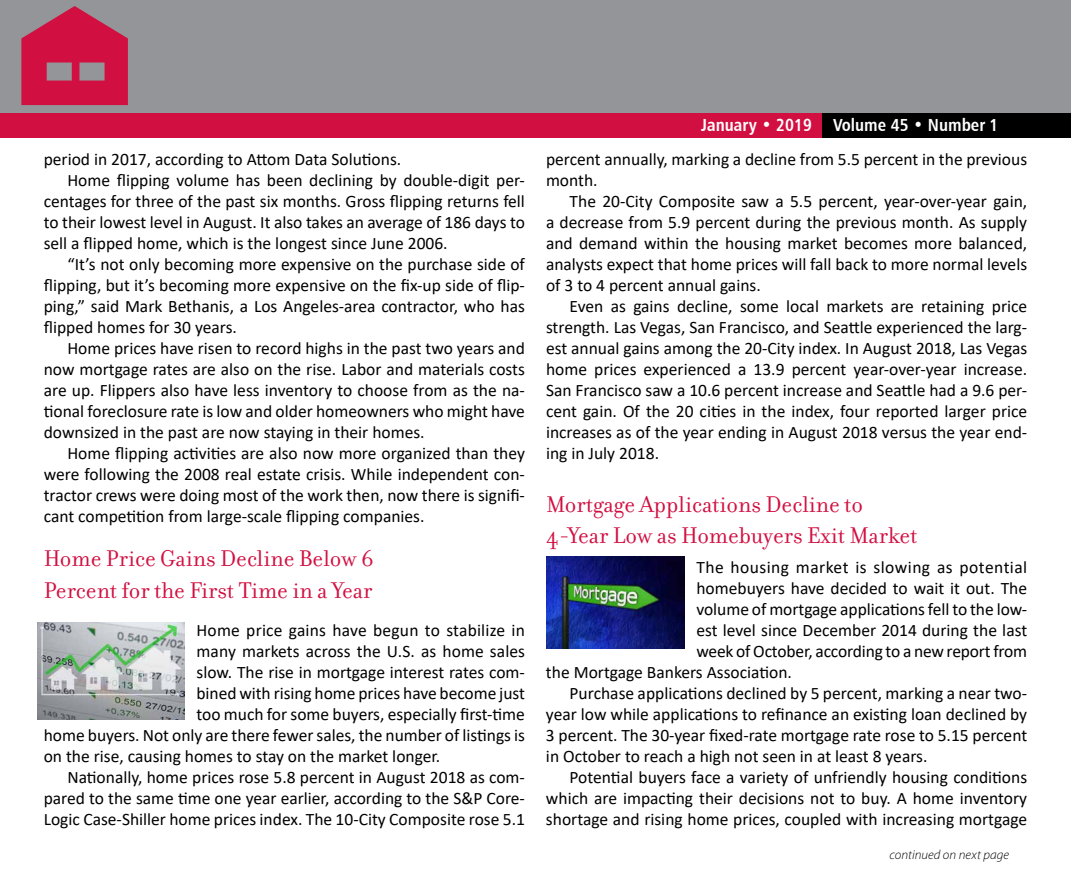
<style>
.page{position:relative;width:1071px;height:882px;background:#fff}
.page>*{position:absolute;margin:0;border:0;box-sizing:border-box;transform-origin:0 0}
.t1{font:24.5px/31.5px "Filosofia";color:#d11041}
.t2{font:17.5px/21px "Calibri";color:#000;text-align:justify}
.t3{font:17.5px "Calibri";letter-spacing:.025em;color:#000}
.t4{font:17.5px "Humanist 777 BT Bold Condensed B";color:#fff}
.t5{font:italic 300 13.12px "Myriad Pro";letter-spacing:.01em;color:#000}
</style>
<div class="page">
<div style="left:0;top:0;width:1071px;height:138px;background:#939598"></div>
<div style="left:693px;top:113px;width:378px;height:25px;background:#000"></div>
<div style="left:0;top:113px;width:822px;height:25px;background:#d11041"></div>
<svg style="left:21px;top:6px;width:107px;height:99px"></svg>
<img style="left:38px;top:622px;width:146px;height:98px">
<img style="left:546px;top:557px;width:138px;height:92px">
<p class="t2" style="left:44px;top:149px;width:359px">period in 2017, according to Attom Data Solutions.</p>
<p class="t2" style="left:67px;top:170px;width:459px">Home flipping volume has been declining by double-digit per-</p>
<p class="t2" style="left:44px;top:191px;width:483px">centages for three of the past six months. Gross flipping returns fell</p>
<p class="t2" style="left:44px;top:212px;width:483px">to their lowest level in August. It also takes an average of 186 days to</p>
<p class="t2" style="left:44px;top:233px;width:405px">sell a flipped home, which is the longest since June 2006.</p>
<p class="t2" style="left:67px;top:254px;width:459px">“It’s not only becoming more expensive on the purchase side of</p>
<p class="t2" style="left:44px;top:275px;width:483px">flipping, but it’s becoming more expensive on the fix-up side of flip-</p>
<p class="t2" style="left:44px;top:296px;width:483px">ping,” said Mark Bethanis, a Los Angeles-area contractor, who has</p>
<p class="t2" style="left:44px;top:317px;width:195px">flipped homes for 30 years.</p>
<p class="t2" style="left:67px;top:338px;width:459px">Home prices have risen to record highs in the past two years and</p>
<p class="t2" style="left:44px;top:359px;width:483px">now mortgage rates are also on the rise. Labor and materials costs</p>
<p class="t2" style="left:44px;top:380px;width:483px">are up. Flippers also have less inventory to choose from as the na-</p>
<p class="t2" style="left:44px;top:401px;width:483px">tional foreclosure rate is low and older homeowners who might have</p>
<p class="t2" style="left:44px;top:422px;width:382px">downsized in the past are now staying in their homes.</p>
<p class="t2" style="left:67px;top:443px;width:459px">Home flipping activities are also now more organized than they</p>
<p class="t2" style="left:44px;top:464px;width:483px">were following the 2008 real estate crisis. While independent con-</p>
<p class="t2" style="left:44px;top:485px;width:483px">tractor crews were doing most of the work then, now there is signifi-</p>
<p class="t2" style="left:44px;top:506px;width:382px">cant competition from large-scale flipping companies.</p>
<h1 class="t1" style="left:44px;top:543px;width:332px">Home Price Gains Decline Below 6<br>Percent for the First Time in a Year</h1>
<p class="t2" style="left:197px;top:619px;width:330px">Home price gains have begun to stabilize in</p>
<p class="t2" style="left:197px;top:640px;width:330px">many markets across the U.S. as home sales</p>
<p class="t2" style="left:197px;top:661px;width:330px">slow. The rise in mortgage interest rates com-</p>
<p class="t2" style="left:197px;top:682px;width:330px">bined with rising home prices have become just</p>
<p class="t2" style="left:197px;top:703px;width:330px">too much for some buyers, especially first-time</p>
<p class="t2" style="left:44px;top:724px;width:483px">home buyers. Not only are there fewer sales, the number of listings is</p>
<p class="t2" style="left:44px;top:745px;width:398px">on the rise, causing homes to stay on the market longer.</p>
<p class="t2" style="left:67px;top:766px;width:459px">Nationally, home prices rose 5.8 percent in August 2018 as com-</p>
<p class="t2" style="left:44px;top:787px;width:483px">pared to the same time one year earlier, according to the S&amp;P Core-</p>
<p class="t2" style="left:44px;top:808px;width:483px">Logic Case-Shiller home prices index. The 10-City Composite rose 5.1</p>
<p class="t4" style="left:701px;top:114px;width:299px">January • 2019 Volume 45 • Number 1</p>
<p class="t2" style="left:546px;top:149px;width:483px">percent annually, marking a decline from 5.5 percent in the previous month.</p>
<p class="t2" style="left:546px;top:191px;width:483px;text-indent:24px">The 20-City Composite saw a 5.5 percent, year-over-year gain, a decrease from 5.9 percent during the previous month. As supply and demand within the housing market becomes more balanced, analysts expect that home prices will fall back to more normal levels of 3 to 4 percent annual gains.</p>
<p class="t2" style="left:546px;top:296px;width:483px;text-indent:24px">Even as gains decline, some local markets are retaining price strength. Las Vegas, San Francisco, and Seattle experienced the larg&shy;est annual gains among the 20-City index. In August 2018, Las Vegas home prices experienced a 13.9 percent year-over-year increase.<br>San Francisco saw a 10.6 percent increase and Seattle had a 9.6 per&shy;cent gain. Of the 20 cities in the index, four reported larger price increases as of the year ending in August 2018 versus the year end&shy;ing in July 2018.</p>
<h1 class="t1" style="left:546px;top:489px;width:373px">Mortgage Applications Decline to<br>4-Year Low as Homebuyers Exit Market</h1>
<p class="t3" style="left:696px;top:555px;width:332px">The housing market is slowing as potential</p>
<p class="t2" style="left:696px;top:577px;width:332px">homebuyers have decided to wait it out. The</p>
<p class="t2" style="left:696px;top:598px;width:332px">volume of mortgage applications fell to the low-</p>
<p class="t2" style="left:696px;top:619px;width:332px">est level since December 2014 during the last</p>
<p class="t2" style="left:696px;top:640px;width:332px">week of October, according to a new report from</p>
<p class="t2" style="left:546px;top:661px;width:247px">the Mortgage Bankers Association.</p>
<p class="t2" style="left:570px;top:682px;width:459px">Purchase applications declined by 5 percent, marking a near two-</p>
<p class="t2" style="left:546px;top:703px;width:483px">year low while applications to refinance an existing loan declined by</p>
<p class="t2" style="left:546px;top:724px;width:483px">3 percent. The 30-year fixed-rate mortgage rate rose to 5.15 percent</p>
<p class="t2" style="left:546px;top:745px;width:383px">in October to reach a high not seen in at least 8 years.</p>
<p class="t2" style="left:570px;top:766px;width:459px">Potential buyers face a variety of unfriendly housing conditions</p>
<p class="t2" style="left:546px;top:787px;width:483px">which are impacting their decisions not to buy. A home inventory</p>
<p class="t2" style="left:546px;top:808px;width:483px">shortage and rising home prices, coupled with increasing mortgage</p>
<p class="t5" style="left:890px;top:848px;width:121px">continued on next page</p>
</div>
